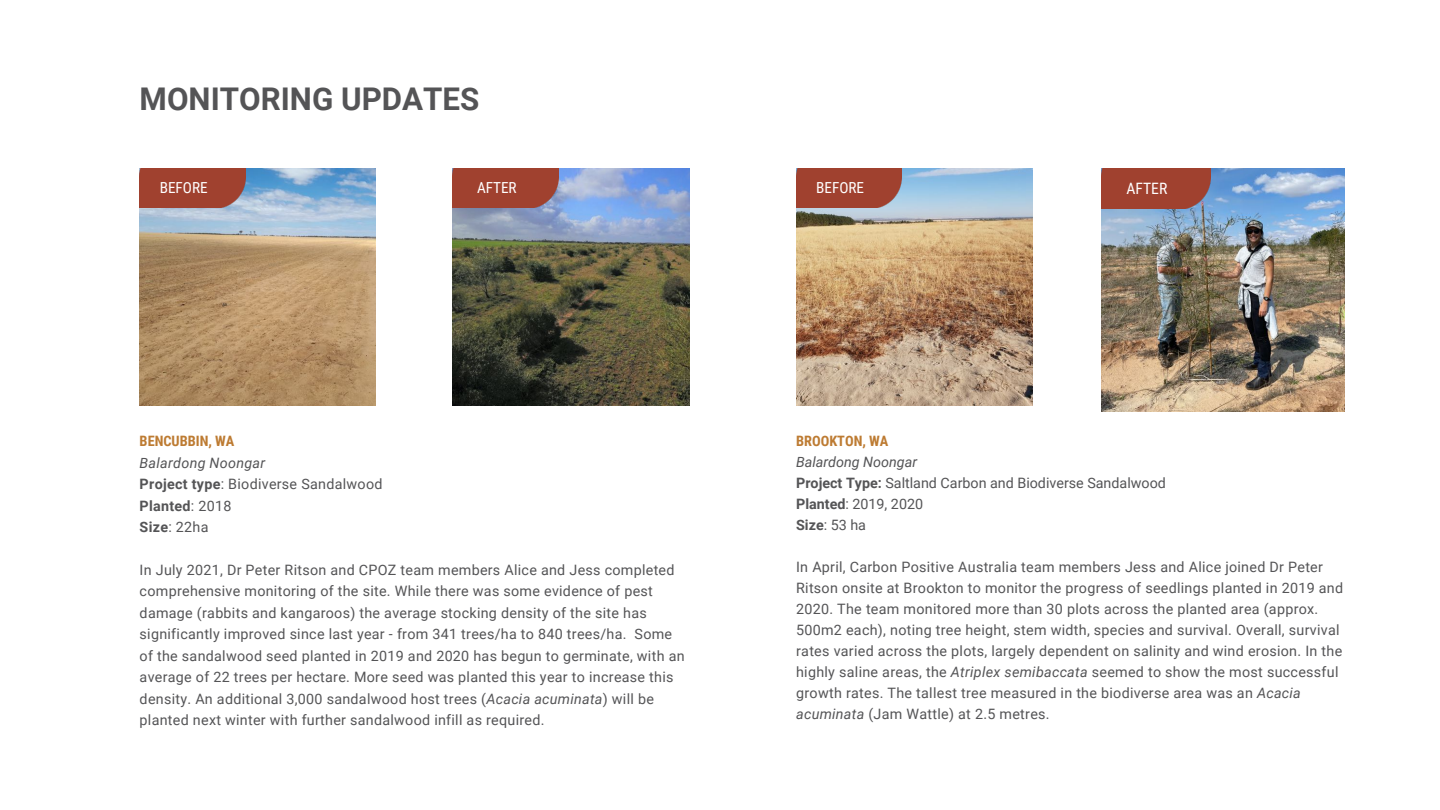
<style>
.page{position:relative;width:1440px;height:810px;background:#fff}
.page>*{position:absolute;margin:0;border:0;box-sizing:border-box;transform-origin:0 0}
.t1{font:700 31.3px "Roboto";color:#545456}
.t2{font:15.7px "Roboto Condensed";color:#fff}
.t3{font:15.2px "Roboto Condensed";color:#fff}
.t4{font:14.3px/21.4px "Roboto";letter-spacing:.02em;color:#545456}
.t5{font:14.3px/21px "Roboto";color:#545456}
.t6{font:700 14.3px "Roboto Condensed";color:#bd7b32}
.s1{font-style:italic}
.s2{font-weight:700}
</style>
<div class="page">
<img style="left:453px;top:169px;width:236px;height:236px">
<div style="left:453px;top:169px;width:105px;height:39px;background:#a0412f"></div>
<img style="left:140px;top:169px;width:236px;height:236px">
<div style="left:140px;top:169px;width:105px;height:39px;background:#a0412f"></div>
<img style="left:796px;top:169px;width:236px;height:236px">
<div style="left:796px;top:169px;width:106px;height:39px;background:#a0412f"></div>
<img style="left:1102px;top:169px;width:243px;height:243px">
<div style="left:1102px;top:169px;width:108px;height:40px;background:#a0412f"></div>
<h1 class="t1" style="left:140px;top:76px;width:341px">MONITORING UPDATES</h1>
<p class="t3" style="left:160px;top:177px;width:49px">BEFORE</p>
<p class="t3" style="left:477px;top:177px;width:41px">AFTER</p>
<p class="t3" style="left:816px;top:177px;width:49px">BEFORE</p>
<p class="t2" style="left:1127px;top:177px;width:42px">AFTER</p>
<p class="t6" style="left:140px;top:431px;width:96px">BENCUBBIN, WA</p>
<p class="t4" style="left:140px;top:452px;width:244px"><span class="s1">Balardong Noongar<br></span><span class="s2">Project type</span>: Biodiverse Sandalwood<br><span class="s2">Planted</span>: 2018<br><span class="s2">Size</span>: 22ha</p>
<p class="t4" style="left:140px;top:559px;width:546px">In July 2021, Dr Peter Ritson and CPOZ team members Alice and Jess completed comprehensive monitoring of the site. While there was some evidence of pest damage (rabbits and kangaroos) the average stocking density of the site has significantly improved since last year - from 341 trees/ha to 840 trees/ha. Some of the sandalwood seed planted in 2019 and 2020 has begun to germinate, with an average of 22 trees per hectare. More seed was planted this year to increase this density. An additional 3,000 sandalwood host trees (<span class="s1">Acacia acuminata</span>) will be planted next winter with further sandalwood infill as required.</p>
<p class="t6" style="left:796px;top:431px;width:94px">BROOKTON, WA</p>
<p class="t5" style="left:796px;top:451px;width:371px"><span class="s1">Balardong Noongar<br></span><span class="s2">Project Type:</span> Saltland Carbon and Biodiverse Sandalwood<br><span class="s2">Planted</span>: 2019, 2020<br><span class="s2">Size</span>: 53 ha</p>
<p class="t4" style="left:796px;top:556px;width:548px;line-height:21px">In April, Carbon Positive Australia team members Jess and Alice joined Dr Peter Ritson onsite at Brookton to monitor the progress of seedlings planted in 2019 and 2020. The team monitored more than 30 plots across the planted area (approx.<br>500m2 each), noting tree height, stem width, species and survival. Overall, survival rates varied across the plots, largely dependent on salinity and wind erosion. In the highly saline areas, the <span class="s1">Atriplex semibaccata</span> seemed to show the most successful growth rates. The tallest tree measured in the biodiverse area was an <span class="s1">Acacia acuminata</span> (Jam Wattle) at 2.5 metres.</p>
</div>
